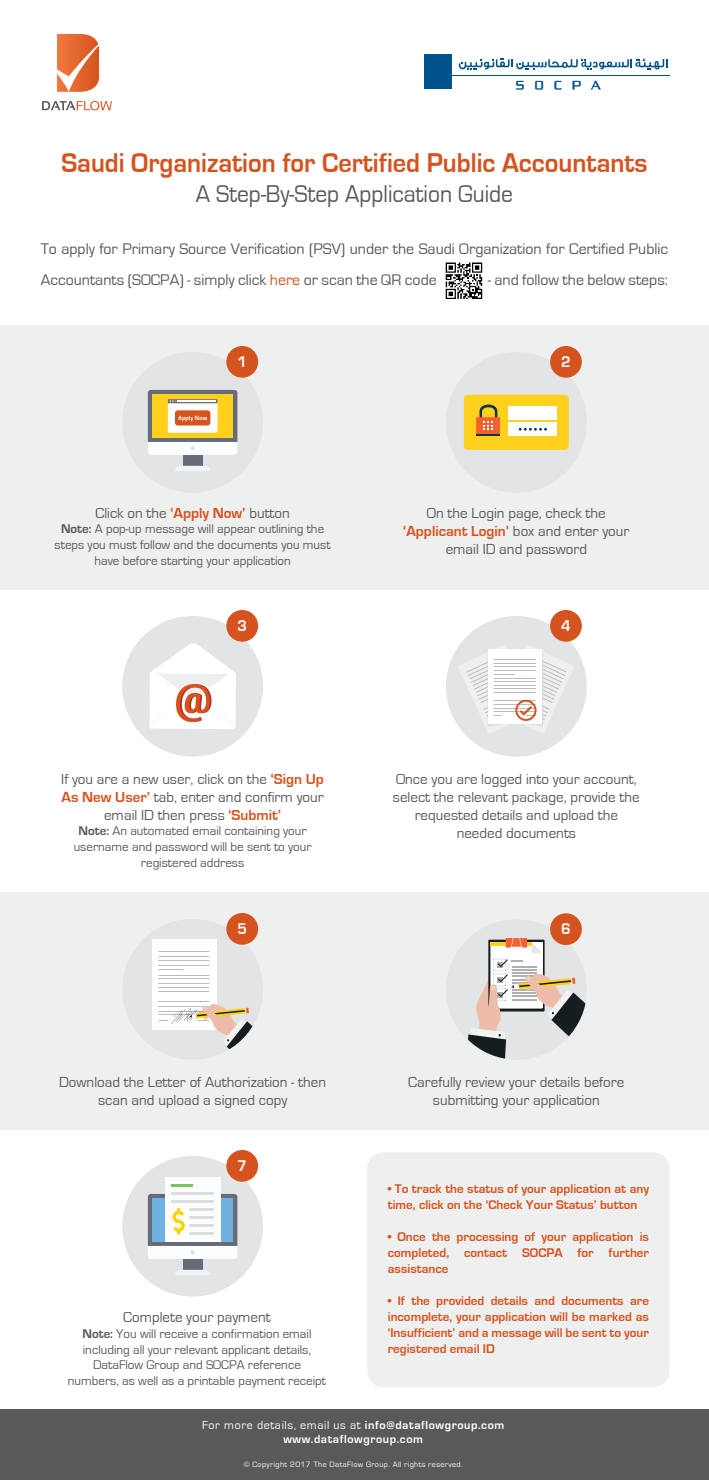
<style>
.page{position:relative;width:709px;height:1480px;background:#fff}
.page>*{position:absolute;margin:0;border:0;box-sizing:border-box;transform-origin:0 0}
.t1{font:700 28px "Eurostile";color:#d5531e;scale:.94 1}
.t2{font:25px "Eurostile";color:#58595b;scale:.94 1}
.t3{font:700 16px "Eurostile";color:#fff;scale:.94 1}
.t4{font:15.9px/31px "Eurostile";color:#58595b}
.t5{font:15px/18px "Eurostile";color:#58595b;text-align:center}
.t6{font:13px/15.6px "Eurostile";color:#58595b;text-align:center}
.t7{font:700 13px/16px "Eurostile";color:#d5531e;text-align:justify}
.t8{font:700 12px/14.4px "Eurostile";letter-spacing:.05em;color:#fff;text-align:center}
.t9{font:8px "Eurostile";letter-spacing:.05em;color:#fff}
.t10{font:700 6.3px "Eurostile";color:#fff}
.s1{color:#d5531e}
.s2{font-weight:700;color:#d5531e}
.s3{font-weight:700}
.s4{font-weight:400}
</style>
<div class="page">
<svg style="left:445px;top:262px;width:38px;height:37px"></svg>
<div style="left:367px;top:1152px;width:302px;height:235px;background:#eeefef;border-radius:16px"></div>
<div style="left:0;top:892px;width:708px;height:238px;background:#eeefef"></div>
<div style="left:0;top:325px;width:708px;height:265px;background:#eeefef"></div>
<svg style="left:57px;top:34px;width:42px;height:58px;background:#e78052"></svg>
<svg style="left:42px;top:101px;width:70px;height:9px"></svg>
<div style="left:0;top:1409px;width:708px;height:71px;background:#58595b"></div>
<div style="left:122px;top:616px;width:141px;height:141px;background:#e3e4e5;border-radius:50%"></div>
<div style="left:226px;top:610px;width:32px;height:32px;background:#d5531e;border-radius:50%"></div>
<img style="left:122px;top:665px;width:102px;height:90px">
<svg style="left:149px;top:643px;width:87px;height:86px"></svg>
<div style="left:122px;top:352px;width:141px;height:141px;background:#e3e4e5;border-radius:50%"></div>
<div style="left:226px;top:346px;width:32px;height:32px;background:#d5531e;border-radius:50%"></div>
<div style="left:183px;top:455px;width:19px;height:11px;background:#656b79"></div>
<svg style="left:175px;top:466px;width:35px;height:5px"></svg>
<svg style="left:148px;top:390px;width:89px;height:65px;background:#dbcb8c"></svg>
<hr style="left:177px;top:400px;width:39px;height:2px;background:#fff">
<div style="left:175px;top:410px;width:35px;height:16px;background:#d5531e;border-radius:3px"></div>
<div style="left:445px;top:352px;width:141px;height:141px;background:#e3e4e5;border-radius:50%"></div>
<div style="left:463px;top:395px;width:105px;height:55px;background:#ffd11d;border-radius:4px"></div>
<svg style="left:476px;top:405px;width:23px;height:30px"></svg>
<svg style="left:508px;top:407px;width:48px;height:28px"></svg>
<div style="left:549px;top:346px;width:32px;height:32px;background:#d5531e;border-radius:50%"></div>
<div style="left:445px;top:616px;width:141px;height:141px;background:#e3e4e5;border-radius:50%"></div>
<div style="left:549px;top:610px;width:32px;height:32px;background:#d5531e;border-radius:50%"></div>
<svg style="left:457px;top:644px;width:117px;height:90px"></svg>
<div style="left:515px;top:700px;width:21px;height:21px;border:2px solid #d5531e;border-radius:50%"></div>
<div style="left:122px;top:919px;width:141px;height:141px;background:#e3e4e5;border-radius:50%"></div>
<div style="left:226px;top:913px;width:32px;height:32px;background:#d5531e;border-radius:50%"></div>
<div style="left:152px;top:939px;width:64px;height:91px;background:#fff"></div>
<hr style="left:158px;top:951px;width:51px;height:1px;background:#b9bbbd">
<hr style="left:158px;top:956px;width:51px;height:1px;background:#b9bbbd">
<hr style="left:158px;top:960px;width:51px;height:1px;background:#b9bbbd">
<hr style="left:158px;top:965px;width:51px;height:1px;background:#b9bbbd">
<svg style="left:158px;top:969px;width:25px;height:1px"></svg>
<hr style="left:158px;top:975px;width:51px;height:1px;background:#b9bbbd">
<hr style="left:158px;top:978px;width:51px;height:1px;background:#b9bbbd">
<hr style="left:158px;top:983px;width:51px;height:1px;background:#b9bbbd">
<hr style="left:158px;top:987px;width:51px;height:1px;background:#b9bbbd">
<hr style="left:158px;top:991px;width:51px;height:1px;background:#b9bbbd">
<hr style="left:158px;top:1001px;width:51px;height:1px;background:#b9bbbd">
<svg style="left:158px;top:1004px;width:95px;height:45px"></svg>
<div style="left:445px;top:919px;width:141px;height:141px;background:#e3e4e5;border-radius:50%"></div>
<div style="left:549px;top:913px;width:32px;height:32px;background:#d5531e;border-radius:50%"></div>
<svg style="left:468px;top:922px;width:118px;height:137px"></svg>
<div style="left:122px;top:1156px;width:141px;height:141px;background:#e3e4e5;border-radius:50%"></div>
<div style="left:183px;top:1259px;width:19px;height:11px;background:#656b79"></div>
<svg style="left:175px;top:1270px;width:35px;height:5px"></svg>
<div style="left:165px;top:1178px;width:55px;height:64px;background:#fcfdfe"></div>
<hr style="left:171px;top:1184px;width:22px;height:3px;background:#7bc257">
<hr style="left:171px;top:1192px;width:42px;height:3px;background:#dededf">
<svg style="left:148px;top:1194px;width:89px;height:65px"></svg>
<div style="left:226px;top:1150px;width:32px;height:32px;background:#d5531e;border-radius:50%"></div>
<svg style="left:458px;top:59px;width:209px;height:11px"></svg>
<div style="left:424px;top:55px;width:27px;height:34px;background:#00538c"></div>
<hr style="left:451px;top:75px;width:218px;height:1px;background:#00538c">
<svg style="left:516px;top:81px;width:7px;height:9px"></svg>
<svg style="left:535px;top:81px;width:7px;height:9px"></svg>
<svg style="left:554px;top:81px;width:7px;height:9px"></svg>
<svg style="left:572px;top:81px;width:8px;height:9px"></svg>
<svg style="left:590px;top:81px;width:10px;height:9px"></svg>
<h1 class="t1" style="left:61px;top:147px;width:624px">Saudi Organization for Certified Public Accountants</h1>
<h2 class="t2" style="left:196px;top:180px;width:338px">A Step-By-Step Application Guide</h2>
<p class="t4" style="left:41px;top:234px;width:628px">To apply for Primary Source Verification (PSV) under the Saudi Organization for Certified Public<br>Accountants (SOCPA) - simply click <span class="s1">here</span> or scan the QR code</p>
<p class="t4" style="left:487px;top:265px;width:182px">- and follow the below steps:</p>
<p class="t3" style="left:237px;top:353px;width:12px">1</p>
<p class="t3" style="left:561px;top:353px;width:12px">2</p>
<p class="t10" style="left:178px;top:414px;width:30px">Apply Now</p>
<p class="t5" style="left:95px;top:504px;width:196px">Click on the <span class="s2">‘Apply Now’</span> button</p>
<p class="t6" style="left:55px;top:522px;width:277px"><span class="s3">Note:</span> A pop-up message will appear outlining the steps you must follow and the documents you must have before starting your application</p>
<p class="t5" style="left:403px;top:504px;width:227px">On the Login page, check the <span class="s2">‘Applicant Login’</span> box and enter your email ID and password</p>
<p class="t3" style="left:237px;top:617px;width:12px">3</p>
<p class="t3" style="left:561px;top:617px;width:12px">4</p>
<p class="t5" style="left:61px;top:770px;width:264px">If you are a new user, click on the <span class="s2">‘Sign Up<br>As New User’</span> tab, enter and confirm your email ID then press <span class="s2">‘Submit’</span></p>
<p class="t6" style="left:74px;top:824px;width:239px"><span class="s3">Note:</span> An automated email containing your username and password will be sent to your registered address</p>
<p class="t5" style="left:392px;top:770px;width:248px">Once you are logged into your account, select the relevant package, provide the requested details and upload the needed documents</p>
<p class="t3" style="left:237px;top:920px;width:12px">5</p>
<p class="t3" style="left:561px;top:920px;width:12px">6</p>
<p class="t5" style="left:59px;top:1073px;width:268px">Download the Letter of Authorization - then scan and upload a signed copy</p>
<p class="t3" style="left:237px;top:1157px;width:12px">7</p>
<p class="t5" style="left:123px;top:1309px;width:149px">Complete your payment</p>
<p class="t6" style="left:68px;top:1326px;width:260px"><span class="s3">Note:</span> You will receive a confirmation email including all your relevant applicant details, DataFlow Group and SOCPA reference numbers, as well as a printable payment receipt</p>
<p class="t5" style="left:408px;top:1073px;width:217px">Carefully review your details before submitting your application</p>
<p class="t7" style="left:387px;top:1181px;width:262px">• To track the status of your application at any time, click on the ‘Check Your Status’ button</p>
<p class="t7" style="left:387px;top:1229px;width:262px">• Once the processing of your application is completed, contact SOCPA for further assistance</p>
<p class="t7" style="left:387px;top:1293px;width:262px">• If the provided details and documents are incomplete, your application will be marked as ‘Insufficient’ and a message will be sent to your registered email ID</p>
<p class="t8" style="left:202px;top:1418px;width:303px"><span class="s4">For more details, email us at</span> info@dataflowgroup.com www.dataflowgroup.com</p>
<p class="t9" style="left:243px;top:1460px;width:220px">© Copyright 2017 The DataFlow Group. All rights reserved.</p>
</div>
